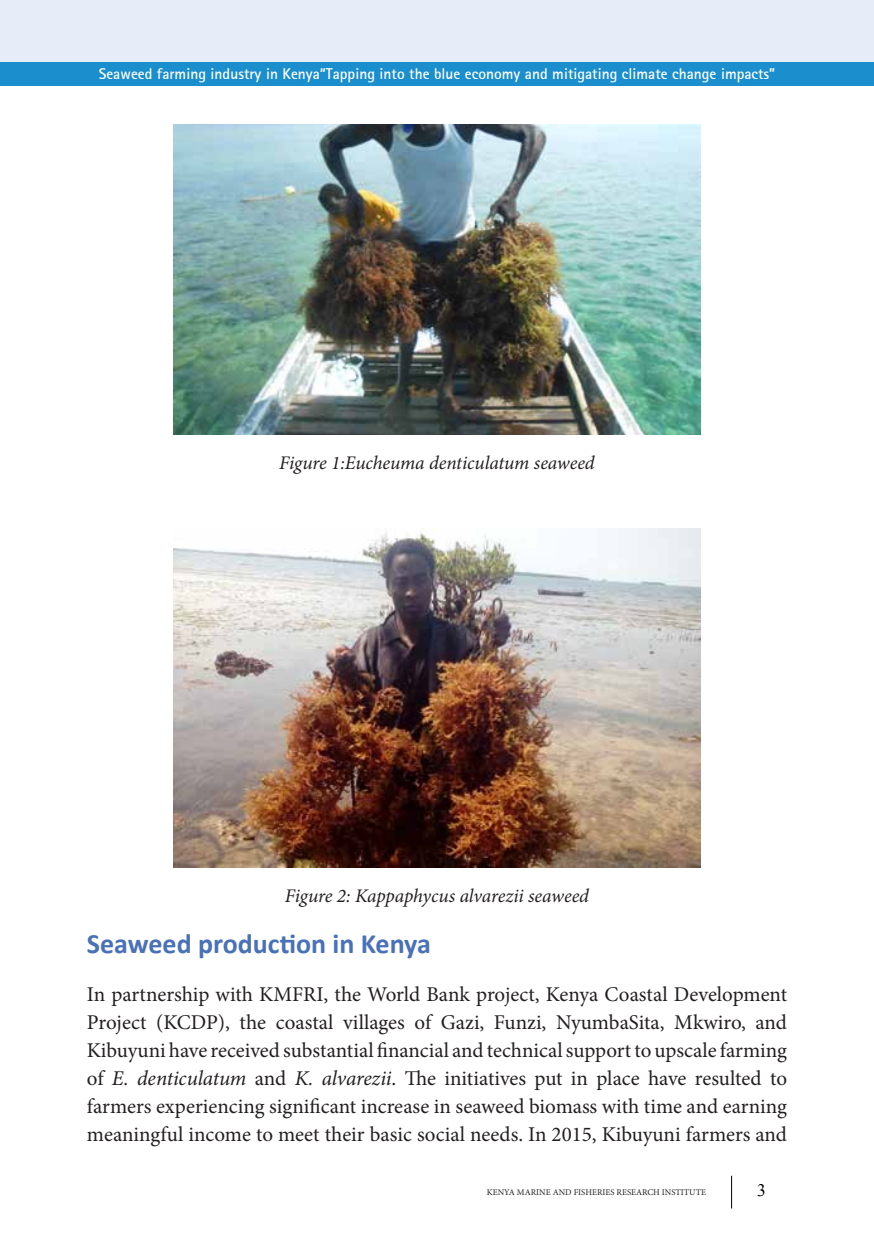
<style>
.page{position:relative;width:874px;height:1241px;background:#fff}
.page>*{position:absolute;margin:0;border:0;box-sizing:border-box;transform-origin:0 0}
.t1{font:700 28px "Calibri";color:#4971b8}
.t2{font:21px/28px "Minion Pro";color:#231f20;text-align:justify}
.t3{font:italic 19.25px "Minion Pro";letter-spacing:-.01em;color:#231f20}
.t4{font:17.5px "Times New Roman";color:#000}
.t5{font:700 15.4px "Rotis Sans Serif";color:#fff}
.t6{font:8.75px "Minion Pro";color:#231f20}
.s1{font-style:italic}
</style>
<div class="page">
<div style="left:0;top:62px;width:873px;height:24px;background:#1b8ece"></div>
<div style="left:0;top:0;width:873px;height:62px;background:#e7edf8"></div>
<hr style="left:730px;top:1175px;width:1px;height:33px;background:#000">
<img style="left:174px;top:124px;width:526px;height:311px">
<img style="left:174px;top:528px;width:525px;height:339px">
<p class="t5" style="left:99px;top:64px;width:677px">Seaweed farming industry in Kenya“Tapping into the blue economy and mitigating climate change impacts”</p>
<p class="t3" style="left:279px;top:450px;width:317px">Figure 1:Eucheuma denticulatum seaweed</p>
<p class="t3" style="left:285px;top:882px;width:305px">Figure 2: Kappaphycus alvarezii seaweed</p>
<h1 class="t1" style="left:87px;top:923px;width:345px">Seaweed production in Kenya</h1>
<p class="t2" style="left:87px;top:979px;width:701px">In partnership with KMFRI, the World Bank project, Kenya Coastal Development Project (KCDP), the coastal villages of Gazi, Funzi, NyumbaSita, Mkwiro, and Kibuyuni have received substantial financial and technical support to upscale farming of <span class="s1">E. denticulatum</span> and <span class="s1">K. alvarezii</span>. The initiatives put in place have resulted to farmers experiencing significant increase in seaweed biomass with time and earning meaningful income to meet their basic social needs. In 2015, Kibuyuni farmers and</p>
<p class="t6" style="left:486px;top:1186px;width:221px">KENYA MARINE AND FISHERIES RESEARCH INSTITUTE</p>
<p class="t4" style="left:756px;top:1177px;width:10px">3</p>
</div>
